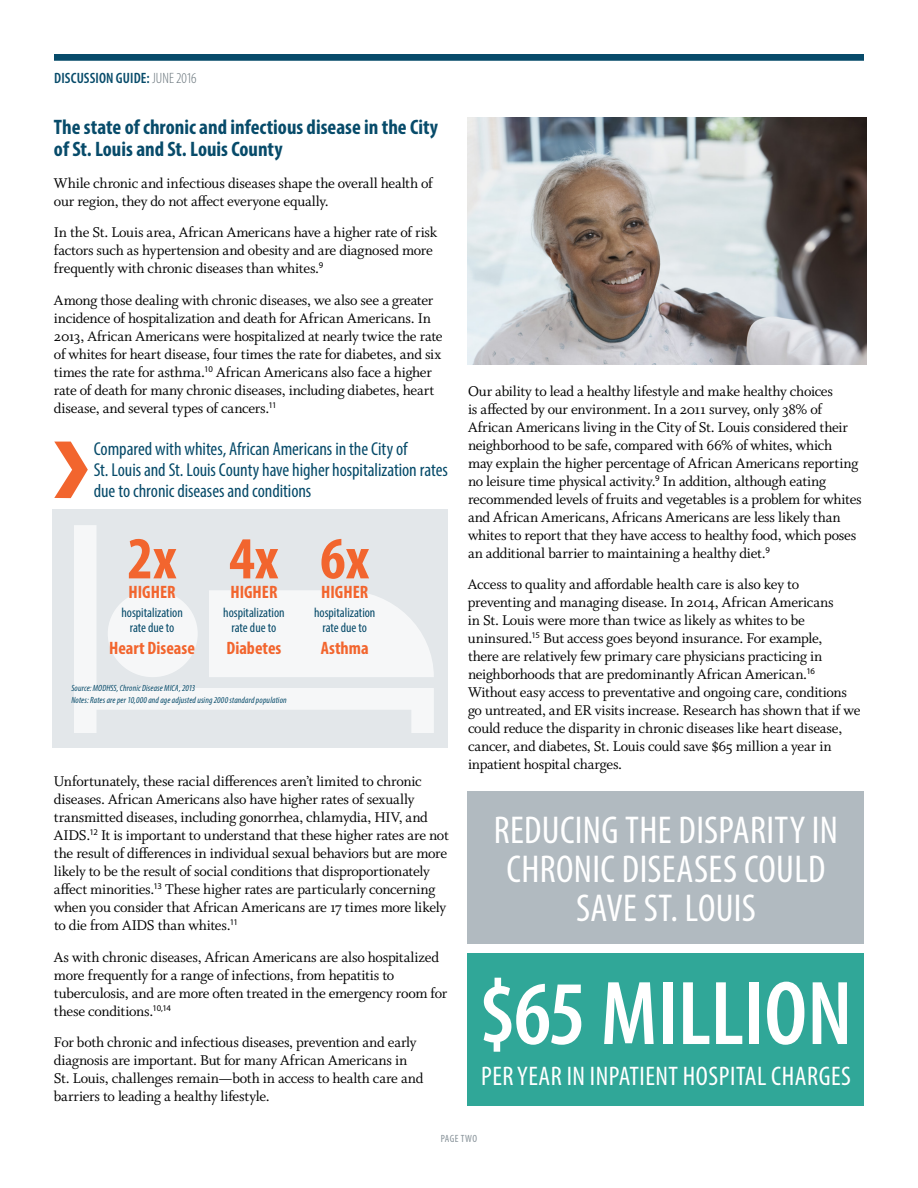
<style>
.page{position:relative;width:918px;height:1188px;background:#fff}
.page>*{position:absolute;margin:0;border:0;box-sizing:border-box;transform-origin:0 0}
.t1{font:600 condensed 91.5px "Myriad Pro";color:#fff}
.t2{font:700 condensed 60px "Myriad Pro";color:#f2652e}
.t3{font:condensed 39px/39px "Myriad Pro";letter-spacing:.01em;color:#fff;text-align:center}
.t4{font:condensed 27px "Myriad Pro";color:#fff}
.t5{font:700 condensed 21px/22.5px "Myriad Pro";color:#074b6a}
.t6{font:condensed 18.75px/21px "Myriad Pro";color:#074b6a}
.t7{font:700 condensed 18px "Myriad Pro";color:#f2652e}
.t8{font:15.75px/18px "Whitman Roman Os F";letter-spacing:-.015em;color:#000}
.t9{font:600 condensed 15px "Myriad Pro";letter-spacing:.01em;color:#074b6a}
.t10{font:condensed 13.5px/15px "Myriad Pro";color:#074b6a;text-align:center}
.t11{font:condensed 10.5px "Myriad Pro";letter-spacing:.045em;color:#879299}
.t12{font:italic condensed 9px/12px "Myriad Pro";letter-spacing:.015em;color:#074b6a}
.s1{font-weight:300;color:#67737a}
</style>
<div class="page">
<div style="left:54px;top:54px;width:810px;height:7px;background:#074b6a"></div>
<div style="left:468px;top:792px;width:396px;height:152px;background:#b1bac0"></div>
<div style="left:468px;top:954px;width:396px;height:152px;background:#30a798"></div>
<div style="left:52px;top:509px;width:396px;height:238px;background:#e3e7ea"></div>
<svg style="left:74px;top:525px;width:360px;height:207px;fill:#f6f7f8"></svg>
<svg style="left:54px;top:442px;width:34px;height:56px"></svg>
<img style="left:468px;top:118px;width:398px;height:247px">
<p class="t9" style="left:54px;top:69px;width:144px">DISCUSSION GUIDE: <span class="s1">JUNE 2016</span></p>
<h3 class="t5" style="left:54px;top:115px;width:386px">The state of chronic and infectious disease in the City of St. Louis and St. Louis County</h3>
<p class="t8" style="left:54px;top:174px;width:380px">While chronic and infectious diseases shape the overall health of our region, they do not affect everyone equally.</p>
<p class="t8" style="left:54px;top:224px;width:385px">In the St. Louis area, African Americans have a higher rate of risk factors such as hypertension and obesity and are diagnosed more frequently with chronic diseases than whites.<sup>9</sup></p>
<p class="t8" style="left:54px;top:291px;width:390px">Among those dealing with chronic diseases, we also see a greater incidence of hospitalization and death for African Americans. In 2013, African Americans were hospitalized at nearly twice the rate of whites for heart disease, four times the rate for diabetes, and six times the rate for asthma.<sup>10</sup> African Americans also face a higher rate of death for many chronic diseases, including diabetes, heart disease, and several types of cancers.<sup>11</sup></p>
<p class="t6" style="left:94px;top:438px;width:356px">Compared with whites, African Americans in the City of<br>St. Louis and St. Louis County have higher hospitalization rates due to chronic diseases and conditions</p>
<h2 class="t2" style="left:127px;top:521px;width:51px">2x</h2>
<p class="t7" style="left:129px;top:581px;width:40px">HIGHER</p>
<p class="t10" style="left:121px;top:605px;width:63px">hospitalization rate due to</p>
<p class="t7" style="left:109px;top:637px;width:87px">Heart Disease</p>
<h2 class="t2" style="left:229px;top:521px;width:51px">4x</h2>
<p class="t7" style="left:230px;top:581px;width:40px">HIGHER</p>
<p class="t10" style="left:223px;top:605px;width:63px">hospitalization rate due to</p>
<p class="t7" style="left:226px;top:637px;width:57px">Diabetes</p>
<p class="t12" style="left:71px;top:682px;width:217px">Source: MODHSS, Chronic Disease MICA, 2013<br>Notes: Rates are per 10,000 and age adjusted using 2000 standard population</p>
<h2 class="t2" style="left:320px;top:521px;width:51px">6x</h2>
<p class="t7" style="left:321px;top:581px;width:40px">HIGHER</p>
<p class="t10" style="left:314px;top:605px;width:63px">hospitalization rate due to</p>
<p class="t7" style="left:321px;top:637px;width:49px">Asthma</p>
<p class="t8" style="left:54px;top:773px;width:396px">Unfortunately, these racial differences aren’t limited to chronic diseases. African Americans also have higher rates of sexually transmitted diseases, including gonorrhea, chlamydia, HIV, and AIDS.<sup>12</sup> It is important to understand that these higher rates are not the result of differences in individual sexual behaviors but are more likely to be the result of social conditions that disproportionately affect minorities.<sup>13</sup> These higher rates are particularly concerning when you consider that African Americans are 17 times more likely to die from AIDS than whites.<sup>11</sup></p>
<p class="t8" style="left:54px;top:948px;width:395px">As with chronic diseases, African Americans are also hospitalized more frequently for a range of infections, from hepatitis to tuberculosis, and are more often treated in the emergency room for these conditions.<sup>10,14</sup></p>
<p class="t8" style="left:54px;top:1034px;width:371px">For both chronic and infectious diseases, prevention and early diagnosis are important. But for many African Americans in St. Louis, challenges remain—both in access to health care and barriers to leading a healthy lifestyle.</p>
<p class="t8" style="left:468px;top:382px;width:395px">Our ability to lead a healthy lifestyle and make healthy choices<br>is affected by our environment. In a 2011 survey, only 38% of African Americans living in the City of St. Louis considered their neighborhood to be safe, compared with 66% of whites, which<br>may explain the higher percentage of African Americans reporting no leisure time physical activity.<sup>9</sup> In addition, although eating recommended levels of fruits and vegetables is a problem for whites and African Americans, Africans Americans are less likely than whites to report that they have access to healthy food, which poses an additional barrier to maintaining a healthy diet.<sup>9</sup></p>
<p class="t8" style="left:468px;top:576px;width:394px">Access to quality and affordable health care is also key to preventing and managing disease. In 2014, African Americans<br>in St. Louis were more than twice as likely as whites to be uninsured.<sup>15</sup> But access goes beyond insurance. For example,<br>there are relatively few primary care physicians practicing in neighborhoods that are predominantly African American.<sup>16<br></sup>Without easy access to preventative and ongoing care, conditions go untreated, and ER visits increase. Research has shown that if we could reduce the disparity in chronic diseases like heart disease, cancer, and diabetes, St. Louis could save $65 million a year in inpatient hospital charges.</p>
<h3 class="t3" style="left:494px;top:811px;width:346px">Reducing the disparity in chronic diseases could save St. Louis</h3>
<h1 class="t1" style="left:479px;top:957px;width:375px">$65 MiLLION</h1>
<h3 class="t4" style="left:481px;top:1059px;width:120px">PER YEAR ININPATIENT</h3>
<h3 class="t4" style="left:683px;top:1059px;width:12px">HOSPITAL</h3>
<h3 class="t4" style="left:771px;top:1059px;width:59px">CHARGES</h3>
<p class="t11" style="left:441px;top:1132px;width:38px">page two</p>
</div>
